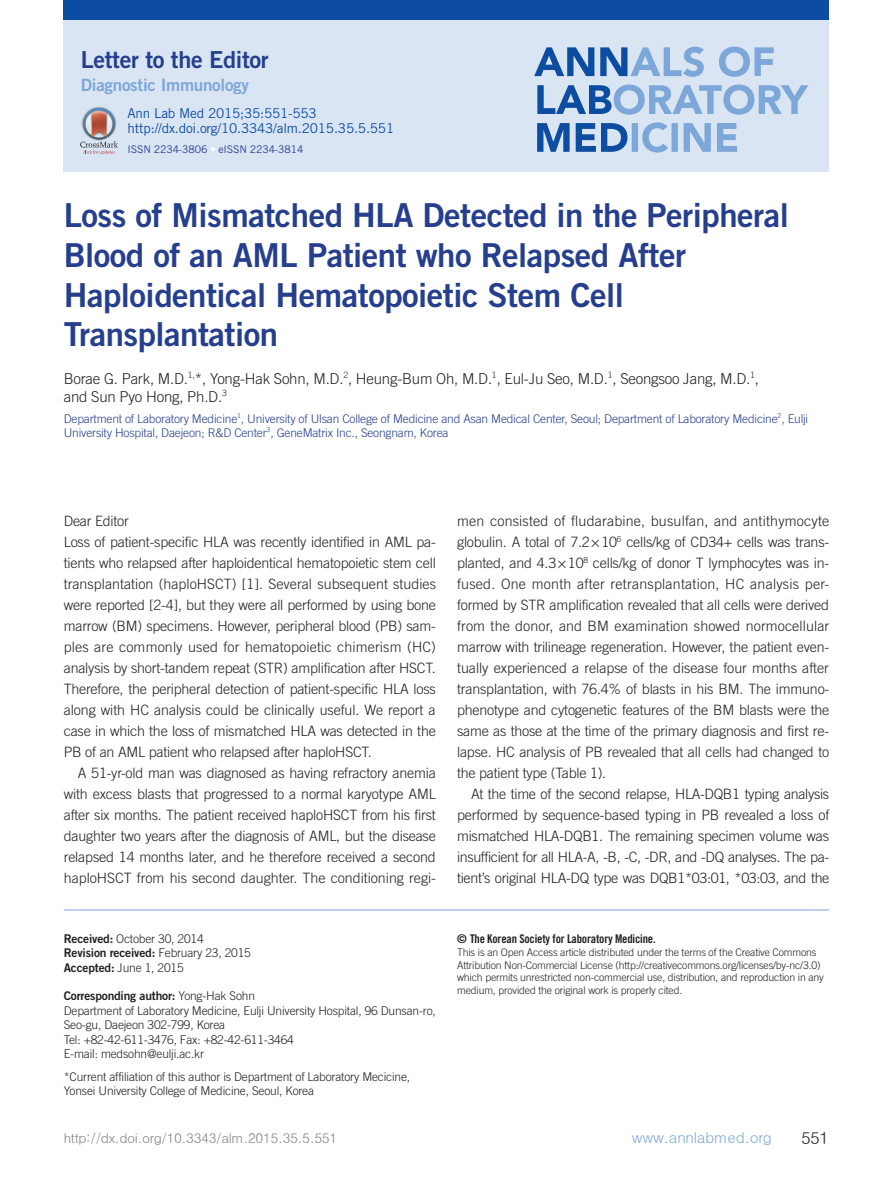
<style>
.page{position:relative;width:893px;height:1191px;background:#fff}
.page>*{position:absolute;margin:0;border:0;box-sizing:border-box;transform-origin:0 0}
.제목{font:33px/39.6px "Trade Gothic LT Std Bd 2";letter-spacing:-.015em;color:#253f8e}
.논문분류{font:23.4px "Trade Gothic LT Std Bd 2";letter-spacing:-.015em;color:#253f8e}
.논문소분류{font:16.95px "Trade Gothic LT Std Bd 2";letter-spacing:-.015em;color:#7ca7d8}
.URL{font:16.5px "Dotum";color:#231f20}
.저자{font:300 15px/18px "Trade Gothic LT Std";letter-spacing:-.015em;color:#231f20}
.URL-2{font:15px "Dotum";letter-spacing:-.02em;color:#7ca7d8}
.본문{font:300 14.25px/21px "Trade Gothic LT Std";letter-spacing:-.015em;color:#231f20;text-align:justify}
.t1{font:13.5px "Dotum";letter-spacing:-.03em;color:#808285}
.DOI_단락{font:13.5px "Trade Gothic LT Std";letter-spacing:-.015em;color:#0d4da1}
.서지단락{font:13.5px "Trade Gothic LT Std";letter-spacing:-.015em;color:#0d4da1}
.교신저자{font:300 12px/14.4px "Trade Gothic LT Std";letter-spacing:-.015em;color:#231f20}
.소속{font:300 12px/14.4px "Trade Gothic LT Std";letter-spacing:-.015em;color:#253f8e}
.교신저자-2{font:12px "Trade Gothic LT Std Bd 2";letter-spacing:-.015em;color:#231f20}
.t2{font:12px "Trade Gothic LT Std Bd Cn 20";letter-spacing:-.015em;color:#231f20}
.교신저자-3{font:300 10.5px/12.6px "Trade Gothic LT Std";letter-spacing:-.015em;color:#231f20}
.ISSN{font:10.5px "Trade Gothic LT Std";letter-spacing:-.015em;color:#253f8e}
.s1{color:#fff}
.s2{font-family:"Trade Gothic LT Std Bd 2";font-weight:400}
.s3{font-family:"Trade Gothic LT Std";font-weight:300}
.s4{font-family:"Trade Gothic LT Std Bd 2"}
</style>
<div class="page">
<div style="left:64px;top:0;width:765px;height:172px;background:#dae5f4"></div>
<div style="left:64px;top:0;width:765px;height:19px;background:#0d4da1"></div>
<svg style="left:537px;top:122px;width:200px;height:30px"></svg>
<svg style="left:537px;top:84px;width:271px;height:31px"></svg>
<svg style="left:534px;top:47px;width:240px;height:30px"></svg>
<hr style="left:64px;top:909px;width:765px;height:1px;background:#7ca7d8">
<img style="left:93px;top:106px;width:12px;height:2px">
<svg style="left:80px;top:108px;width:38px;height:46px"></svg>
<p class="논문분류" style="left:81px;top:45px;width:189px">Letter to the Editor</p>
<p class="논문소분류" style="left:81px;top:75px;width:170px">Diagnostic Immunology</p>
<p class="서지단락" style="left:128px;top:105px;width:191px">Ann Lab Med 2015;35:551-553</p>
<p class="DOI_단락" style="left:128px;top:120px;width:268px">http://dx.doi.org/10.3343/alm.2015.35.5.551</p>
<p class="ISSN" style="left:128px;top:143px;width:177px">ISSN 2234-3806 <span class="s1">•</span> eISSN 2234-3814</p>
<p class="제목" style="left:64px;top:195px;width:727px">Loss of Mismatched HLA Detected in the Peripheral Blood of an AML Patient who Relapsed After Haploidentical Hematopoietic Stem Cell Transplantation</p>
<p class="저자" style="left:64px;top:369px;width:697px">Borae G. Park, M.D.<sup>1,</sup>*, Yong-Hak Sohn, M.D.<sup>2</sup>, Heung-Bum Oh, M.D.<sup>1</sup>, Eul-Ju Seo, M.D.<sup>1</sup>, Seongsoo Jang, M.D.<sup>1</sup>, and Sun Pyo Hong, Ph.D.<sup>3</sup></p>
<p class="소속" style="left:64px;top:411px;width:746px">Department of Laboratory Medicine<sup>1</sup>, University of Ulsan College of Medicine and Asan Medical Center, Seoul; Department of Laboratory Medicine<sup>2</sup>, Eulji<br>University Hospital, Daejeon; R&amp;D Center<sup>3</sup>, GeneMatrix Inc., Seongnam, Korea</p>
<p class="본문" style="left:64px;top:510px;width:67px">Dear Editor</p>
<p class="본문" style="left:64px;top:531px;width:374px">Loss of patient-specific HLA was recently identified in AML pa&shy;tients who relapsed after haploidentical hematopoietic stem cell transplantation (haploHSCT) [1]. Several subsequent studies were reported [2-4], but they were all performed by using bone marrow (BM) specimens. However, peripheral blood (PB) sam&shy;ples are commonly used for hematopoietic chimerism (HC) analysis by short-tandem repeat (STR) amplification after HSCT.<br>Therefore, the peripheral detection of patient-specific HLA loss along with HC analysis could be clinically useful. We report a case in which the loss of mismatched HLA was detected in the PB of an AML patient who relapsed after haploHSCT.</p>
<p class="본문" style="left:64px;top:762px;width:374px;text-indent:14px">A 51-yr-old man was diagnosed as having refractory anemia with excess blasts that progressed to a normal karyotype AML after six months. The patient received haploHSCT from his first daughter two years after the diagnosis of AML, but the disease relapsed 14 months later, and he therefore received a second haploHSCT from his second daughter. The conditioning regi-</p>
<p class="교신저자" style="left:64px;top:931px;width:141px"><span class="s2">Received:</span> October 30, 2014</p>
<p class="교신저자-2" style="left:64px;top:945px;width:189px">Revision received: <span class="s3">February 23, 2015</span></p>
<p class="교신저자" style="left:64px;top:960px;width:121px"><span class="s2">Accepted:</span> June 1, 2015</p>
<p class="교신저자-2" style="left:64px;top:988px;width:193px">Corresponding author: <span class="s3">Yong-Hak Sohn</span></p>
<p class="교신저자" style="left:64px;top:1003px;width:374px">Department of Laboratory Medicine, Eulji University Hospital, 96 Dunsan-ro,<br>Seo-gu, Daejeon 302-799, Korea</p>
<p class="교신저자" style="left:64px;top:1032px;width:232px">Tel: +82-42-611-3476, Fax: +82-42-611-3464</p>
<p class="교신저자" style="left:64px;top:1046px;width:142px">E-mail: medsohn@eulji.ac.kr</p>
<p class="교신저자" style="left:64px;top:1069px;width:348px">*Current affiliation of this author is Department of Laboratory Mecicine,<br>Yonsei University College of Medicine, Seoul, Korea</p>
<p class="본문" style="left:457px;top:510px;width:374px">men consisted of fludarabine, busulfan, and antithymocyte globulin. A total of 7.2×10<sup>6</sup> cells/kg of CD34+ cells was trans&shy;planted, and 4.3×10<sup>8</sup> cells/kg of donor T lymphocytes was in&shy;fused. One month after retransplantation, HC analysis per&shy;formed by STR amplification revealed that all cells were derived from the donor, and BM examination showed normocellular marrow with trilineage regeneration. However, the patient even&shy;tually experienced a relapse of the disease four months after transplantation, with 76.4% of blasts in his BM. The immuno&shy;phenotype and cytogenetic features of the BM blasts were the same as those at the time of the primary diagnosis and first re&shy;lapse. HC analysis of PB revealed that all cells had changed to the patient type (Table 1).</p>
<p class="본문" style="left:457px;top:783px;width:374px;text-indent:14px">At the time of the second relapse, HLA-DQB1 typing analysis performed by sequence-based typing in PB revealed a loss of mismatched HLA-DQB1. The remaining specimen volume was insufficient for all HLA-A, -B, -C, -DR, and -DQ analyses. The pa&shy;tient’s original HLA-DQ type was DQB1*03:01, *03:03, and the</p>
<p class="t2" style="left:457px;top:931px;width:200px"><span class="s4">©</span> The Korean Society for Laboratory Medicine.</p>
<p class="교신저자-3" style="left:457px;top:945px;width:368px">This is an Open Access article distributed under the terms of the Creative Commons Attribution Non-Commercial License (http://creativecommons.org/licenses/by-nc/3.0) which permits unrestricted non-commercial use, distribution, and reproduction in any medium, provided the original work is properly cited.</p>
<p class="t1" style="left:64px;top:1131px;width:275px">http://dx.doi.org/10.3343/alm.2015.35.5.551</p>
<p class="URL-2" style="left:632px;top:1130px;width:142px">www.annlabmed.org</p>
<p class="URL" style="left:801px;top:1129px;width:30px">551</p>
</div>
